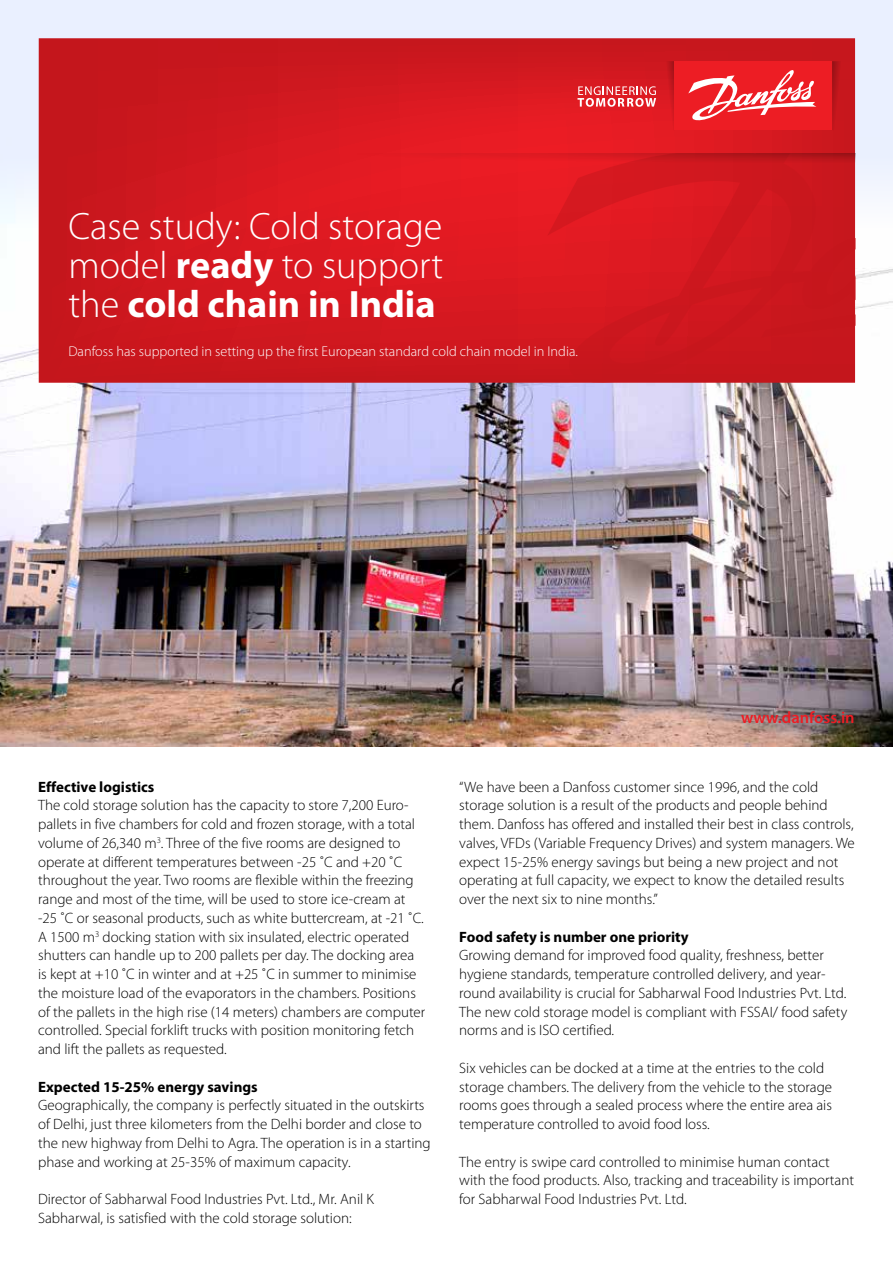
<style>
.page{position:relative;width:893px;height:1263px;background:#fff}
.page>*{position:absolute;margin:0;border:0;box-sizing:border-box;transform-origin:0 0}
.t1{font:300 38.25px/39px "Myriad Pro";color:#fff;text-align:justify}
.t2{font:600 16.5px "Myriad Pro";color:#ed1d24}
.t3{font:300 15px/18.8px "Myriad Pro";color:#000}
.t4{font:700 15px "Myriad Pro";color:#000}
.t5{font:300 14.25px "Myriad Pro";color:#fff}
.s1{font-weight:700}
</style>
<div class="page">
<div style="left:0;top:0;width:893px;height:746px;background:#eaf0ff"></div>
<img style="left:0;top:138px;width:893px;height:608px">
<svg style="left:39px;top:38px;width:816px;height:345px;background:#d3181f"></svg>
<svg style="left:547px;top:166px;width:308px;height:217px;background:#d0181f"></svg>
<svg style="left:832px;top:61px;width:13px;height:69px"></svg>
<svg style="left:662px;top:61px;width:12px;height:69px"></svg>
<svg style="left:358px;top:153px;width:497px;height:13px;background:#d4181f"></svg>
<div style="left:674px;top:61px;width:158px;height:69px;background:#ed1d24"></div>
<svg style="left:577px;top:86px;width:79px;height:21px;background:#e8676c"></svg>
<svg style="left:688px;top:70px;width:128px;height:51px"></svg>
<h1 class="t1" style="left:68px;top:207px;width:376px">Case study: Cold storage model <span class="s1">ready</span> to support the <span class="s1">cold chain in India</span></h1>
<p class="t5" style="left:68px;top:343px;width:511px">Danfoss has supported in setting up the first European standard cold chain model in India.</p>
<p class="t2" style="left:741px;top:707px;width:115px">www.danfoss.in</p>
<p class="t4" style="left:38px;top:777px;width:118px">Effective logistics</p>
<p class="t3" style="left:38px;top:796px;width:389px">The cold storage solution has the capacity to store 7,200 Euro&shy;pallets in five chambers for cold and frozen storage, with a total volume of 26,340 m<sup>3</sup>. Three of the five rooms are designed to operate at different temperatures between -25 ˚C and +20 ˚C throughout the year. Two rooms are flexible within the freezing range and most of the time, will be used to store ice-cream at -25 ˚C or seasonal products, such as white buttercream, at -21 ˚C.<br>A 1500 m<sup>3</sup> docking station with six insulated, electric operated shutters can handle up to 200 pallets per day. The docking area is kept at +10 ˚C in winter and at +25 ˚C in summer to minimise the moisture load of the evaporators in the chambers. Positions of the pallets in the high rise (14 meters) chambers are computer controlled. Special forklift trucks with position monitoring fetch and lift the pallets as requested.</p>
<p class="t4" style="left:38px;top:1077px;width:221px">Expected 15-25% energy savings</p>
<p class="t3" style="left:38px;top:1096px;width:394px">Geographically, the company is perfectly situated in the outskirts of Delhi, just three kilometers from the Delhi border and close to the new highway from Delhi to Agra. The operation is in a starting phase and working at 25-35% of maximum capacity.</p>
<p class="t3" style="left:38px;top:1189px;width:337px">Director of Sabharwal Food Industries Pvt. Ltd., Mr. Anil K<br>Sabharwal, is satisfied with the cold storage solution:</p>
<p class="t3" style="left:459px;top:777px;width:397px">“We have been a Danfoss customer since 1996, and the cold storage solution is a result of the products and people behind them. Danfoss has offered and installed their best in class controls, valves, VFDs (Variable Frequency Drives) and system managers. We expect 15-25% energy savings but being a new project and not operating at full capacity, we expect to know the detailed results over the next six to nine months.”</p>
<p class="t4" style="left:459px;top:927px;width:231px">Food safety is number one priority</p>
<p class="t3" style="left:459px;top:946px;width:390px">Growing demand for improved food quality, freshness, better hygiene standards, temperature controlled delivery, and year&shy;round availability is crucial for Sabharwal Food Industries Pvt. Ltd.<br>The new cold storage model is compliant with FSSAI/ food safety norms and is ISO certified.</p>
<p class="t3" style="left:459px;top:1058px;width:374px">Six vehicles can be docked at a time at the entries to the cold storage chambers. The delivery from the vehicle to the storage rooms goes through a sealed process where the entire area ais temperature controlled to avoid food loss.</p>
<p class="t3" style="left:459px;top:1152px;width:396px">The entry is swipe card controlled to minimise human contact with the food products. Also, tracking and traceability is important for Sabharwal Food Industries Pvt. Ltd.</p>
</div>
